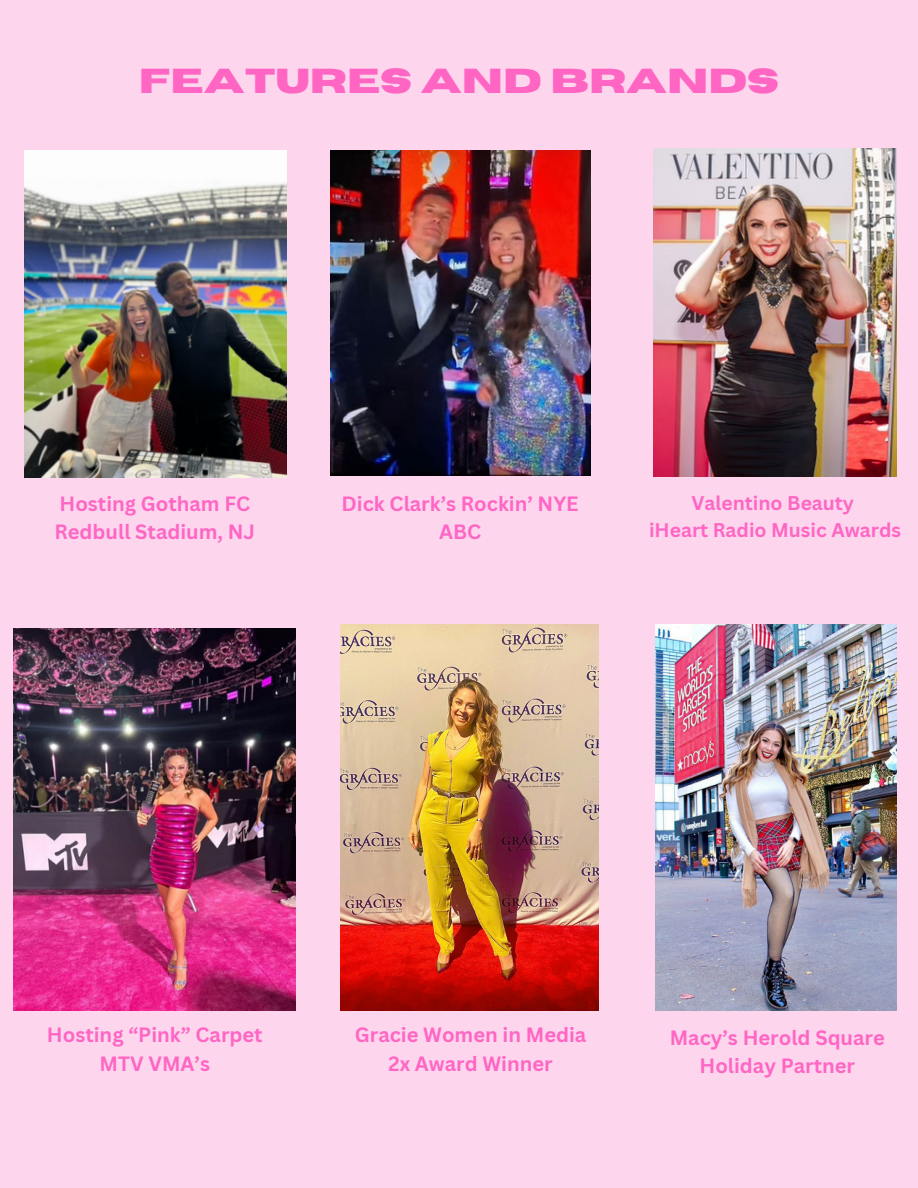
<style>
.page{position:relative;width:918px;height:1188px;background:#fdd5ed}
.page>*{position:absolute;margin:0;border:0;box-sizing:border-box;transform-origin:0 0}
.t1{font:700 34.5px "Horizon";color:#ff66c4}
.t2{font:700 20.1px/28.2px "Canva Sans";color:#ff66c4;text-align:center}
.t3{font:700 19.35px "Canva Sans";color:#ff66c4}
</style>
<div class="page">
<img style="left:24px;top:150px;width:262px;height:327px">
<img style="left:656px;top:625px;width:241px;height:386px">
<img style="left:14px;top:628px;width:281px;height:383px">
<img style="left:330px;top:150px;width:260px;height:325px">
<img style="left:653px;top:148px;width:243px;height:329px">
<img style="left:341px;top:625px;width:257px;height:386px">
<h1 class="t1" style="left:139px;top:64px;width:642px">FEATURES AND BRANDS</h1>
<p class="t2" style="left:60px;top:489px;width:192px">Hosting Gotham FC</p>
<p class="t2" style="left:54px;top:517px;width:202px">Redbull Stadium, NJ</p>
<p class="t2" style="left:342px;top:489px;width:238px">Dick Clark’s Rockin’ NYE</p>
<p class="t2" style="left:439px;top:517px;width:44px">ABC</p>
<p class="t3" style="left:691px;top:490px;width:164px">Valentino Beauty</p>
<p class="t3" style="left:649px;top:517px;width:253px">iHeart Radio Music Awards</p>
<p class="t2" style="left:47px;top:1020px;width:217px">Hosting “Pink” Carpet<br>MTV VMA’s</p>
<p class="t2" style="left:355px;top:1020px;width:233px">Gracie Women in Media</p>
<p class="t2" style="left:389px;top:1049px;width:166px">2x Award Winner</p>
<p class="t2" style="left:670px;top:1023px;width:217px">Macy’s Herold Square</p>
<p class="t2" style="left:699px;top:1051px;width:157px">Holiday Partner</p>
</div>
